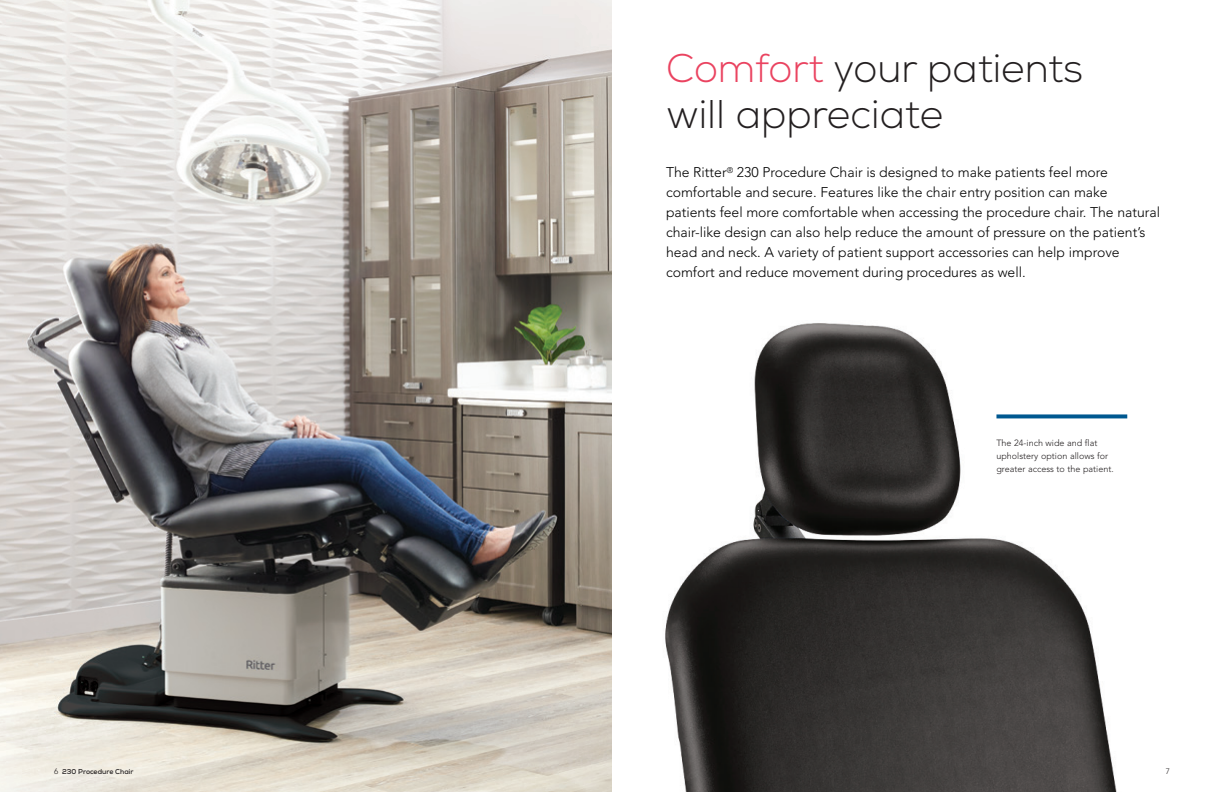
<style>
.page{position:relative;width:1224px;height:792px;background:#fff}
.page>*{position:absolute;margin:0;border:0;box-sizing:border-box;transform-origin:0 0}
.t1{font:300 40px/46px "Nexa";color:#231f20}
.Body_Style_1{font:300 14px/20px "Avenir LT Pro";color:#000}
.NEW_CAPTIONS{font:300 9px/13px "Avenir LT Pro";color:#231f20}
.t2{font:300 8px "Avenir LT Pro";color:#231f20}
.t3{font:700 7px "Nexa";letter-spacing:-.005em;color:#231f20}
.s1{font-family:"Avenir LT Pro";font-weight:300;font-size:8px}
.s2{color:#ea4360}
</style>
<div class="page">
<img style="left:665px;top:323px;width:463px;height:469px">
<img style="left:0;top:0;width:612px;height:792px">
<svg style="left:996px;top:414px;width:131px;height:4px"></svg>
<p class="t3" style="left:54px;top:767px;width:81px"><span class="s1">6</span> 230 Procedure Chair</p>
<p class="t1" style="left:666px;top:46px;width:419px"><span class="s2">Comfort</span> your patients will appreciate</p>
<p class="Body_Style_1" style="left:666px;top:162px;width:496px">The Ritter<sup>®</sup> 230 Procedure Chair is designed to make patients feel more comfortable and secure. Features like the chair entry position can make patients feel more comfortable when accessing the procedure chair. The natural chair-like design can also help reduce the amount of pressure on the patient’s head and neck. A variety of patient support accessories can help improve comfort and reduce movement during procedures as well.</p>
<p class="NEW_CAPTIONS" style="left:996px;top:437px;width:119px">The 24-inch wide and flat upholstery option allows for greater access to the patient.</p>
<p class="t2" style="left:1166px;top:767px;width:6px">7</p>
</div>
